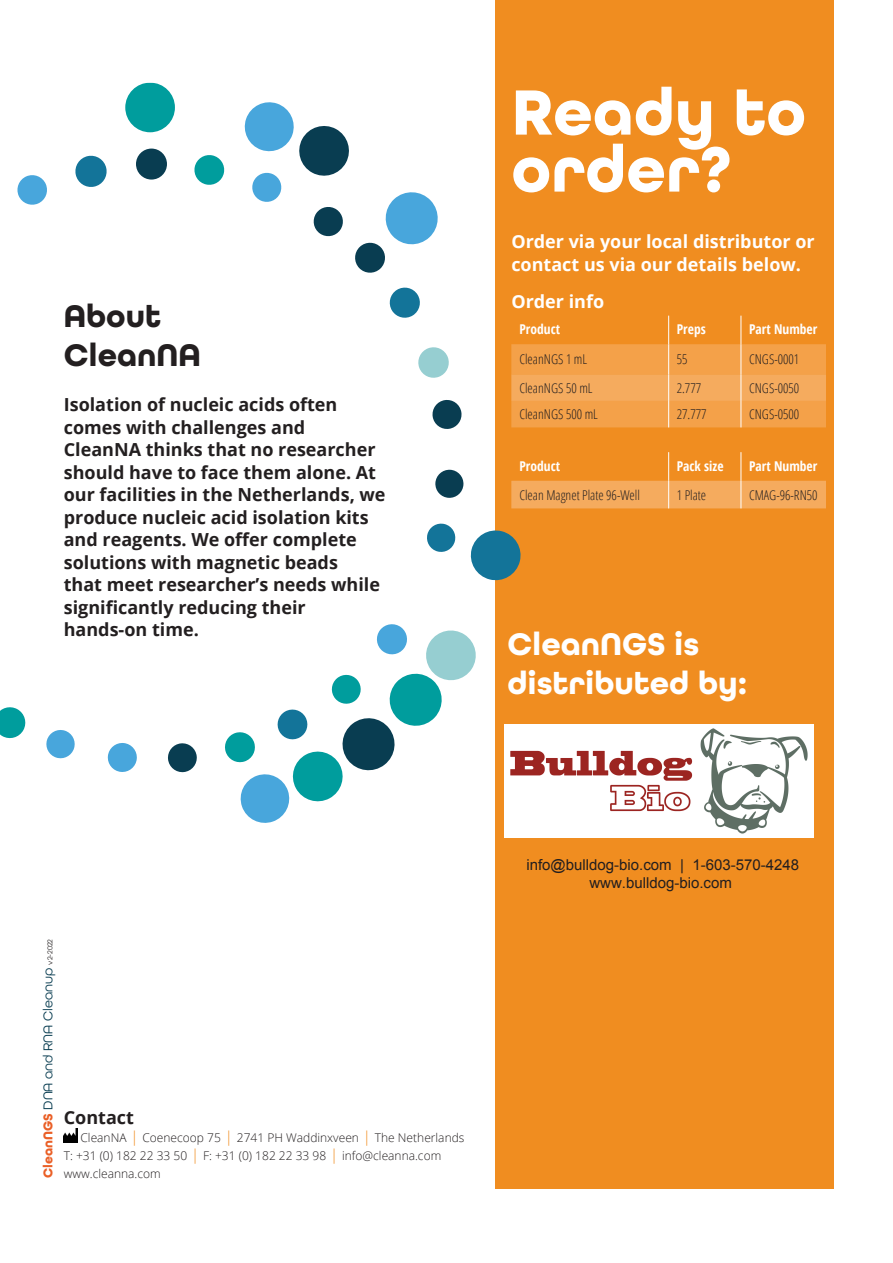
<style>
.page{position:relative;width:893px;height:1263px;background:#fff}
.page>*{position:absolute;margin:0;border:0;box-sizing:border-box;transform-origin:0 0}
.H2-CLNA{font:700 67.5px/57px "All Round Gothic";color:#fff}
.h3_rounded{font:700 33px/39px "All Round Gothic";color:#fff}
.h3_rounded-2{font:700 33px/39px "All Round Gothic";color:#231f20}
.CLNA-lead{font:700 18px/22.5px "Open Sans";color:#231f20}
.H2-CLNA-2{font:700 18px/22.5px "Open Sans";color:#fff}
.H3wit{font:700 18px "Open Sans";color:#fff}
.H3wit-2{font:700 18px "Open Sans";color:#231f20}
.t1{font:15px/18px "Arial";color:#221e1f;text-align:center}
.Table-CLNA{font:300 condensed 13.5px "Open Sans";color:#231f20}
.columnheader-table{font:700 condensed 13.5px "Open Sans";color:#fff}
.t2{font:13.5px "All Round Gothic";color:#093d51}
.t3{font:300 12px "Open Sans";color:#231f20}
.s1{font-weight:700;color:#ea5f26}
.s2{font-size:7.5px;color:#231f20}
.s3{font-size:15px;color:#f08d20}
</style>
<div class="page">
<div style="left:495px;top:0;width:338px;height:1188px;background:#f08d20"></div>
<img style="left:64px;top:1128px;width:13px;height:14px">
<svg style="left:511px;top:452px;width:315px;height:56px"></svg>
<div style="left:136px;top:149px;width:31px;height:31px;background:#093d51;border-radius:50%"></div>
<svg style="left:194px;top:155px;width:31px;height:30px"></svg>
<svg style="left:389px;top:287px;width:31px;height:31px"></svg>
<svg style="left:418px;top:347px;width:31px;height:31px"></svg>
<svg style="left:432px;top:400px;width:30px;height:29px"></svg>
<div style="left:435px;top:469px;width:29px;height:29px;background:#093d51;border-radius:50%"></div>
<svg style="left:427px;top:523px;width:29px;height:29px"></svg>
<svg style="left:168px;top:743px;width:29px;height:30px"></svg>
<svg style="left:107px;top:743px;width:30px;height:29px"></svg>
<svg style="left:46px;top:730px;width:29px;height:29px"></svg>
<svg style="left:0;top:707px;width:26px;height:32px"></svg>
<svg style="left:17px;top:175px;width:30px;height:30px"></svg>
<svg style="left:75px;top:155px;width:32px;height:32px"></svg>
<div style="left:125px;top:83px;width:50px;height:49px;background:#009d9d;border-radius:50%"></div>
<svg style="left:244px;top:102px;width:194px;height:171px"></svg>
<svg style="left:511px;top:316px;width:315px;height:111px"></svg>
<svg style="left:470px;top:530px;width:51px;height:51px"></svg>
<svg style="left:225px;top:624px;width:251px;height:199px"></svg>
<img style="left:505px;top:725px;width:309px;height:112px">
<p class="h3_rounded-2" style="left:64px;top:297px;width:139px">About<br>CleanNA</p>
<p class="CLNA-lead" style="left:64px;top:393px;width:323px">Isolation of nucleic acids often comes with challenges and<br>CleanNA thinks that no researcher should have to face them alone. At our facilities in the Netherlands, we produce nucleic acid isolation kits and reagents. We offer complete solutions with magnetic beads<br>that meet researcher’s needs while significantly reducing their hands-on time.</p>
<p class="H2-CLNA" style="left:511px;top:84px;width:296px">Ready to order?</p>
<p class="H2-CLNA-2" style="left:511px;top:230px;width:305px">Order via your local distributor or contact us via our details below.</p>
<p class="H3wit" style="left:511px;top:288px;width:94px">Order info</p>
<p class="columnheader-table" style="left:519px;top:320px;width:42px">Product</p>
<p class="columnheader-table" style="left:677px;top:320px;width:30px">Preps</p>
<p class="columnheader-table" style="left:749px;top:320px;width:70px">Part Number</p>
<p class="Table-CLNA" style="left:519px;top:350px;width:69px">CleanNGS 1 mL</p>
<p class="Table-CLNA" style="left:677px;top:350px;width:12px">55</p>
<p class="Table-CLNA" style="left:749px;top:350px;width:52px">CNGS-0001</p>
<p class="Table-CLNA" style="left:519px;top:379px;width:75px">CleanNGS 50 mL</p>
<p class="Table-CLNA" style="left:677px;top:379px;width:26px">2.777</p>
<p class="Table-CLNA" style="left:749px;top:379px;width:52px">CNGS-0050</p>
<p class="Table-CLNA" style="left:519px;top:405px;width:80px">CleanNGS 500 mL</p>
<p class="Table-CLNA" style="left:677px;top:405px;width:31px">27.777</p>
<p class="Table-CLNA" style="left:749px;top:405px;width:52px">CNGS-0500</p>
<p class="columnheader-table" style="left:519px;top:456px;width:42px">Product</p>
<p class="columnheader-table" style="left:677px;top:456px;width:48px">Pack size</p>
<p class="columnheader-table" style="left:749px;top:456px;width:70px">Part Number</p>
<p class="Table-CLNA" style="left:519px;top:486px;width:122px">Clean Magnet Plate 96-Well</p>
<p class="Table-CLNA" style="left:677px;top:486px;width:31px">1 Plate</p>
<p class="Table-CLNA" style="left:749px;top:486px;width:70px">CMAG-96-RN50</p>
<p class="h3_rounded" style="left:507px;top:625px;width:241px">CleanNGS is distributed by:</p>
<p class="t2" style="left:40px;top:1178px;width:240px;rotate:-90deg"><span class="s1">CleanNGS</span> DNA and RNA Cleanup <span class="s2">v2-2022</span></p>
<p class="H3wit-2" style="left:64px;top:1105px;width:72px">Contact</p>
<p class="t3" style="left:81px;top:1129px;width:385px">CleanNA <span class="s3">|</span> Coenecoop 75 <span class="s3">|</span> 2741 PH Waddinxveen <span class="s3">|</span> The Netherlands</p>
<p class="t3" style="left:64px;top:1147px;width:379px">T: +31 (0) 182 22 33 50 <span class="s3">|</span> F: +31 (0) 182 22 33 98 <span class="s3">|</span> info@cleanna.com</p>
<p class="t3" style="left:64px;top:1165px;width:98px">www.cleanna.com</p>
<p class="t1" style="left:526px;top:856px;width:274px">info@bulldog-bio.com | 1-603-570-4248 www.bulldog-bio.com</p>
</div>
